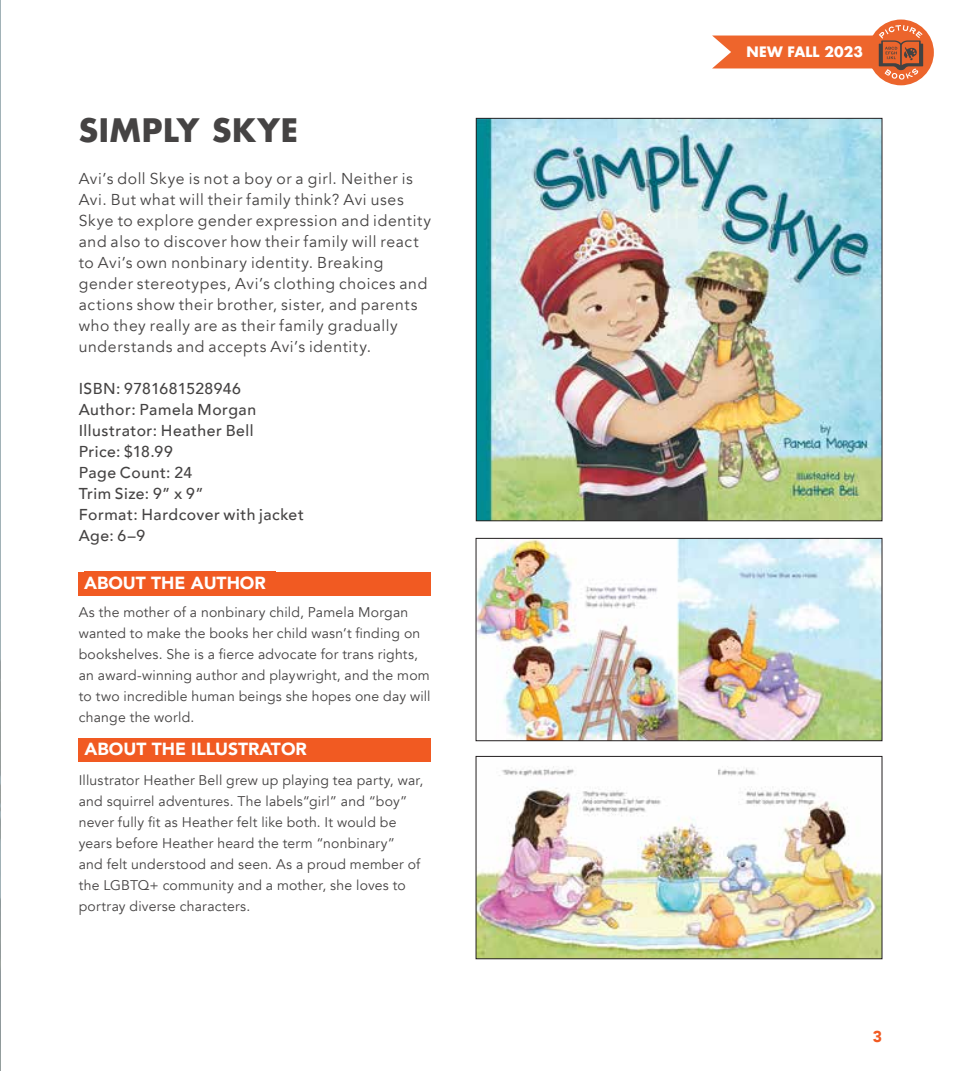
<style>
.page{position:relative;width:961px;height:1071px;background:#fff}
.page>*{position:absolute;margin:0;border:0;box-sizing:border-box;transform-origin:0 0}
.t1{font:700 31.5px "Futura Std";letter-spacing:.025em;color:#454343}
.t2{font:900 17.5px "Avenir";color:#fff}
.t3{font:15.75px/21px "Avenir";letter-spacing:.04em;color:#454343}
.t4{font:500 15.75px/21px "Avenir";letter-spacing:.03em;color:#454343}
.t5{font:900 15.75px "Avenir";color:#f15a22}
.t6{font:14px/21px "Avenir";letter-spacing:.015em;color:#454343}
.t7{font:700 14px "Futura Std";letter-spacing:.01em;color:#fff}
</style>
<div class="page">
<div style="left:868px;top:20px;width:66px;height:65px;background:#ec652c;border-radius:50%"></div>
<svg style="left:712px;top:25px;width:211px;height:55px"></svg>
<img style="left:476px;top:118px;width:406px;height:403px">
<img style="left:475px;top:538px;width:407px;height:203px">
<img style="left:475px;top:756px;width:407px;height:203px">
<div style="left:79px;top:572px;width:352px;height:24px;background:#f15a22"></div>
<div style="left:79px;top:738px;width:352px;height:24px;background:#f15a22"></div>
<hr style="left:0;top:0;width:1px;height:1071px;background:#757b7d">
<h1 class="t1" style="left:79px;top:110px;width:221px">SIMPLY SKYE</h1>
<p class="t3" style="left:79px;top:169px;width:354px">Avi’s doll Skye is not a boy or a girl. Neither is Avi. But what will their family think? Avi uses Skye to explore gender expression and identity and also to discover how their family will react to Avi’s own nonbinary identity. Breaking gender stereotypes, Avi’s clothing choices and actions show their brother, sister, and parents who they really are as their family gradually understands and accepts Avi’s identity.</p>
<p class="t4" style="left:79px;top:377px;width:227px">ISBN: 9781681528946<br>Author: Pamela Morgan<br>Illustrator: Heather Bell<br>Price: $18.99<br>Page Count: 24<br>Trim Size: 9” x 9”<br>Format: Hardcover with jacket<br>Age: 6–9</p>
<p class="t2" style="left:84px;top:568px;width:183px">ABOUT THE AUTHOR</p>
<p class="t6" style="left:79px;top:601px;width:353px">As the mother of a nonbinary child, Pamela Morgan wanted to make the books her child wasn’t finding on bookshelves. She is a fierce advocate for trans rights, an award-winning author and playwright, and the mom to two incredible human beings she hopes one day will change the world.</p>
<p class="t2" style="left:85px;top:734px;width:224px">ABOUT THE ILLUSTRATOR</p>
<p class="t6" style="left:79px;top:769px;width:346px">Illustrator Heather Bell grew up playing tea party, war, and squirrel adventures. The labels“girl” and “boy” never fully fit as Heather felt like both. It would be years before Heather heard the term “nonbinary”<br>and felt understood and seen. As a proud member of the LGBTQ+ community and a mother, she loves to portray diverse characters.</p>
<p class="t7" style="left:746px;top:43px;width:118px">NEW FALL 2023</p>
<p class="t5" style="left:873px;top:1023px;width:11px">3</p>
</div>
